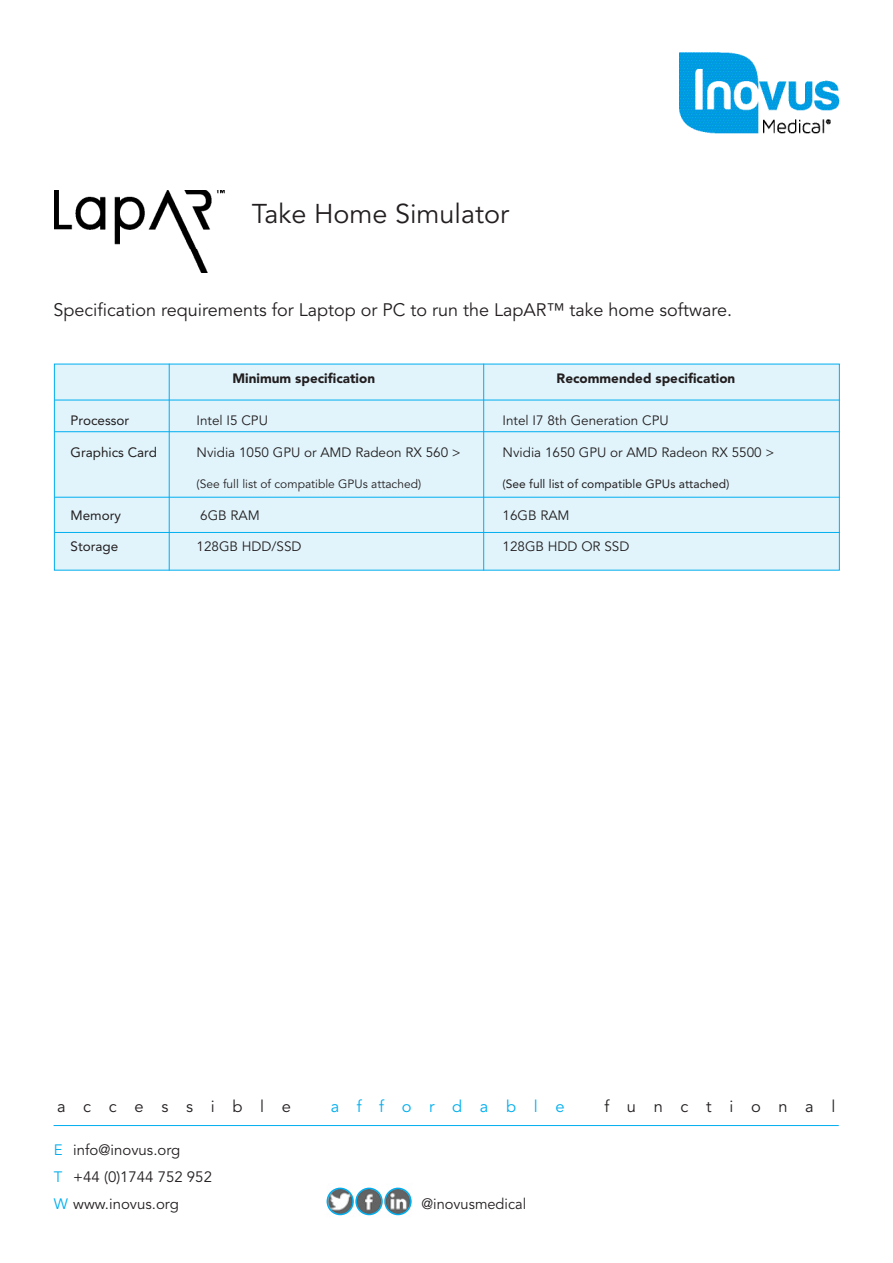
<style>
.page{position:relative;width:893px;height:1263px;background:#fff}
.page>*{position:absolute;margin:0;border:0;box-sizing:border-box;transform-origin:0 0}
.t1{font:27px "Avenir LT Std";color:#231f20}
.t2{font:18px "Avenir LT Std";color:#231f20}
.t3{font:16.5px "Avenir LT Std";letter-spacing:1.07em;color:#231f20}
.t4{font:16.5px "Avenir LT Std";letter-spacing:1.07em;color:#00aeef}
.t5{font:15px/27px "Avenir LT Std";color:#231f20}
.t6{font:13.5px "Avenir LT Std";color:#231f20}
.t7{font:900 13.5px "Avenir LT Std";color:#231f20}
.t8{font:13.5px "Avenir LT Std";color:#231f20}
.t9{font:12px "Avenir LT Std";color:#231f20}
.t10{font:12px "Avenir LT Std";color:#231f20}
.s1{color:#00aeef}
</style>
<div class="page">
<hr style="left:54px;top:1125px;width:785px;height:1px;background:#00aeef">
<img style="left:327px;top:1189px;width:85px;height:27px">
<div style="left:327px;top:1187px;width:27px;height:28px;border:2px solid #00aeef;border-radius:50%"></div>
<div style="left:355px;top:1187px;width:28px;height:28px;border:2px solid #00aeef;border-radius:50%"></div>
<div style="left:384px;top:1187px;width:28px;height:28px;border:2px solid #00aeef;border-radius:50%"></div>
<img style="left:54px;top:190px;width:171px;height:82px">
<img style="left:679px;top:53px;width:161px;height:80px">
<div style="left:54px;top:364px;width:786px;height:206px;background:#e1f4fc"></div>
<hr style="left:54px;top:431px;width:785px;height:1px;background:#00aeef">
<hr style="left:55px;top:497px;width:785px;height:1px;background:#00aeef">
<hr style="left:55px;top:400px;width:785px;height:1px;background:#00aeef">
<hr style="left:483px;top:364px;width:1px;height:206px;background:#00aeef">
<hr style="left:169px;top:364px;width:1px;height:206px;background:#00aeef">
<hr style="left:55px;top:532px;width:785px;height:1px;background:#00aeef">
<p class="t1" style="left:252px;top:198px;width:259px">Take Home Simulator</p>
<p class="t2" style="left:54px;top:299px;width:680px">Specification requirements for Laptop or PC to run the LapAR™ take home software.</p>
<p class="t7" style="left:233px;top:371px;width:144px">Minimum specification</p>
<p class="t7" style="left:557px;top:371px;width:180px">Recommended specification</p>
<p class="t8" style="left:71px;top:413px;width:60px">Processor</p>
<p class="t6" style="left:197px;top:413px;width:73px">Intel I5 CPU</p>
<p class="t6" style="left:503px;top:413px;width:168px">Intel I7 8th Generation CPU</p>
<p class="t8" style="left:71px;top:444px;width:88px">Graphics Card</p>
<p class="t6" style="left:197px;top:444px;width:266px">Nvidia 1050 GPU or AMD Radeon RX 560 &gt;</p>
<p class="t6" style="left:503px;top:444px;width:273px">Nvidia 1650 GPU or AMD Radeon RX 5500 &gt;</p>
<p class="t9" style="left:197px;top:477px;width:226px">(See full list of compatible GPUs attached)</p>
<p class="t10" style="left:503px;top:477px;width:228px">(See full list of compatible GPUs attached)</p>
<p class="t8" style="left:71px;top:507px;width:52px">Memory</p>
<p class="t6" style="left:200px;top:507px;width:61px">6GB RAM</p>
<p class="t6" style="left:503px;top:507px;width:69px">16GB RAM</p>
<p class="t8" style="left:71px;top:539px;width:49px">Storage</p>
<p class="t6" style="left:197px;top:539px;width:107px">128GB HDD/SSD</p>
<p class="t6" style="left:503px;top:539px;width:128px">128GB HDD OR SSD</p>
<p class="t3" style="left:57px;top:1096px;width:235px">accessible</p>
<p class="t4" style="left:331px;top:1096px;width:235px">affordable</p>
<p class="t3" style="left:604px;top:1096px;width:233px">functional</p>
<p class="t5" style="left:54px;top:1137px;width:160px"><span class="s1">E</span> info@inovus.org<br><span class="s1">T</span> +44 (0)1744 752 952<br><span class="s1">W</span> www.inovus.org</p>
<p class="t5" style="left:421px;top:1190px;width:106px">@inovusmedical</p>
</div>
